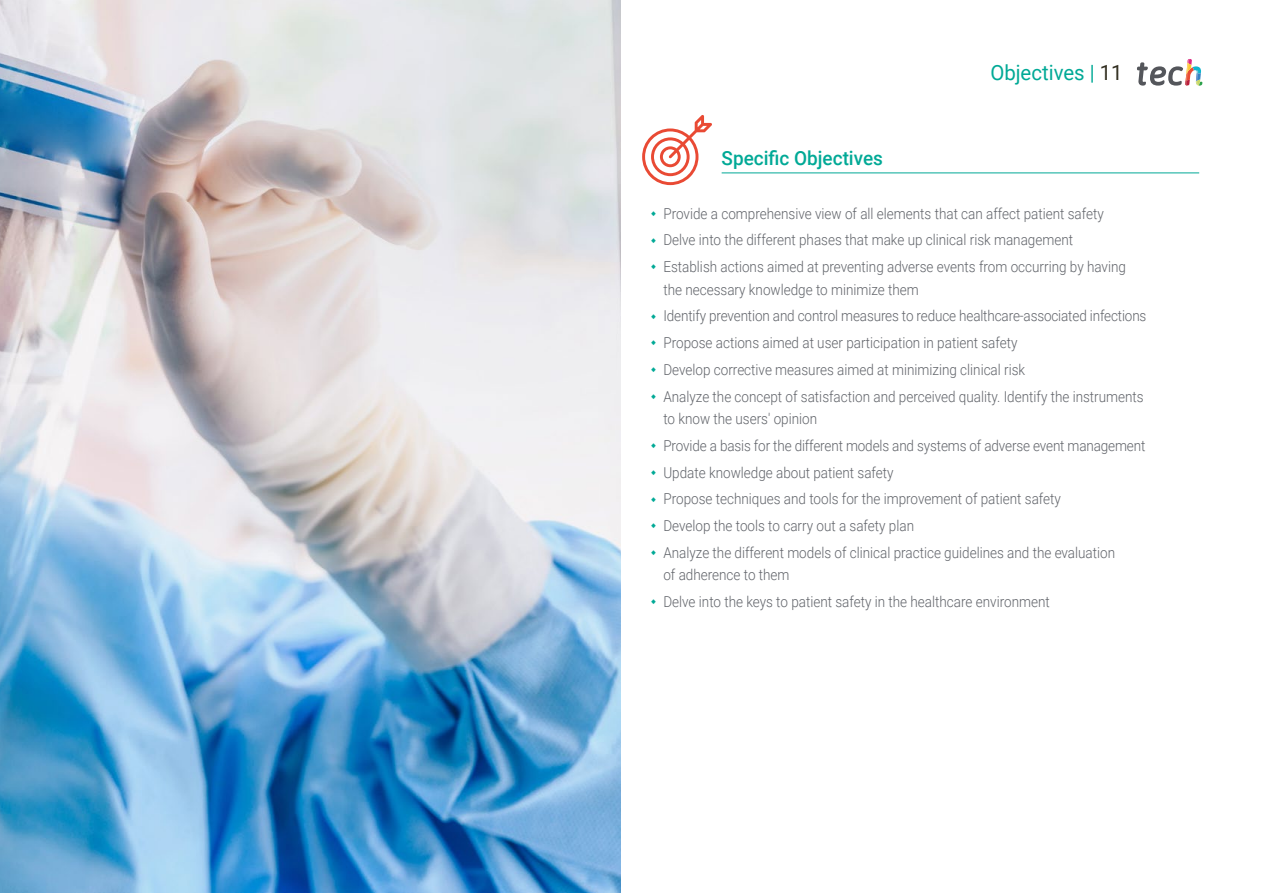
<style>
.page{position:relative;width:1263px;height:893px;background:#fff}
.page>*{position:absolute;margin:0;border:0;box-sizing:border-box;transform-origin:0 0}
.t1{font:21px "Roboto";color:#00a996}
.t2{font:500 19.5px "Roboto";color:#00a996}
.t3{font:300 15px/26.7px "Roboto";color:#61646a;scale:.9 1}
.s1{color:#312e20}
</style>
<div class="page">
<img style="left:0;top:0;width:621px;height:893px">
<svg style="left:1137px;top:59px;width:65px;height:27px"></svg>
<hr style="left:722px;top:173px;width:477px;height:1px;background:#00a996">
<svg style="left:642px;top:115px;width:70px;height:70px"></svg>
<h2 class="t2" style="left:722px;top:144px;width:163px">Specific Objectives</h2>
<h1 class="t1" style="left:990px;top:57px;width:134px">Objectives | <span class="s1">11</span></h1>
<p class="t3" style="left:663px;top:199px;width:515px">Provide a comprehensive view of all elements that can affect patient safety<br>Delve into the different phases that make up clinical risk management<br>Establish actions aimed at preventing adverse events from occurring by having</p>
<p class="t3" style="left:663px;top:275px;width:538px">the necessary knowledge to minimize them<br>Identify prevention and control measures to reduce healthcare-associated infections Propose actions aimed at user participation in patient safety<br>Develop corrective measures aimed at minimizing clinical risk<br>Analyze the concept of satisfaction and perceived quality. Identify the instruments</p>
<p class="t3" style="left:663px;top:405px;width:537px">to know the users' opinion<br>Provide a basis for the different models and systems of adverse event management Update knowledge about patient safety<br>Propose techniques and tools for the improvement of patient safety<br>Develop the tools to carry out a safety plan<br>Analyze the different models of clinical practice guidelines and the evaluation</p>
<p class="t3" style="left:663px;top:561px;width:431px">of adherence to them<br>Delve into the keys to patient safety in the healthcare environment</p>
</div>
